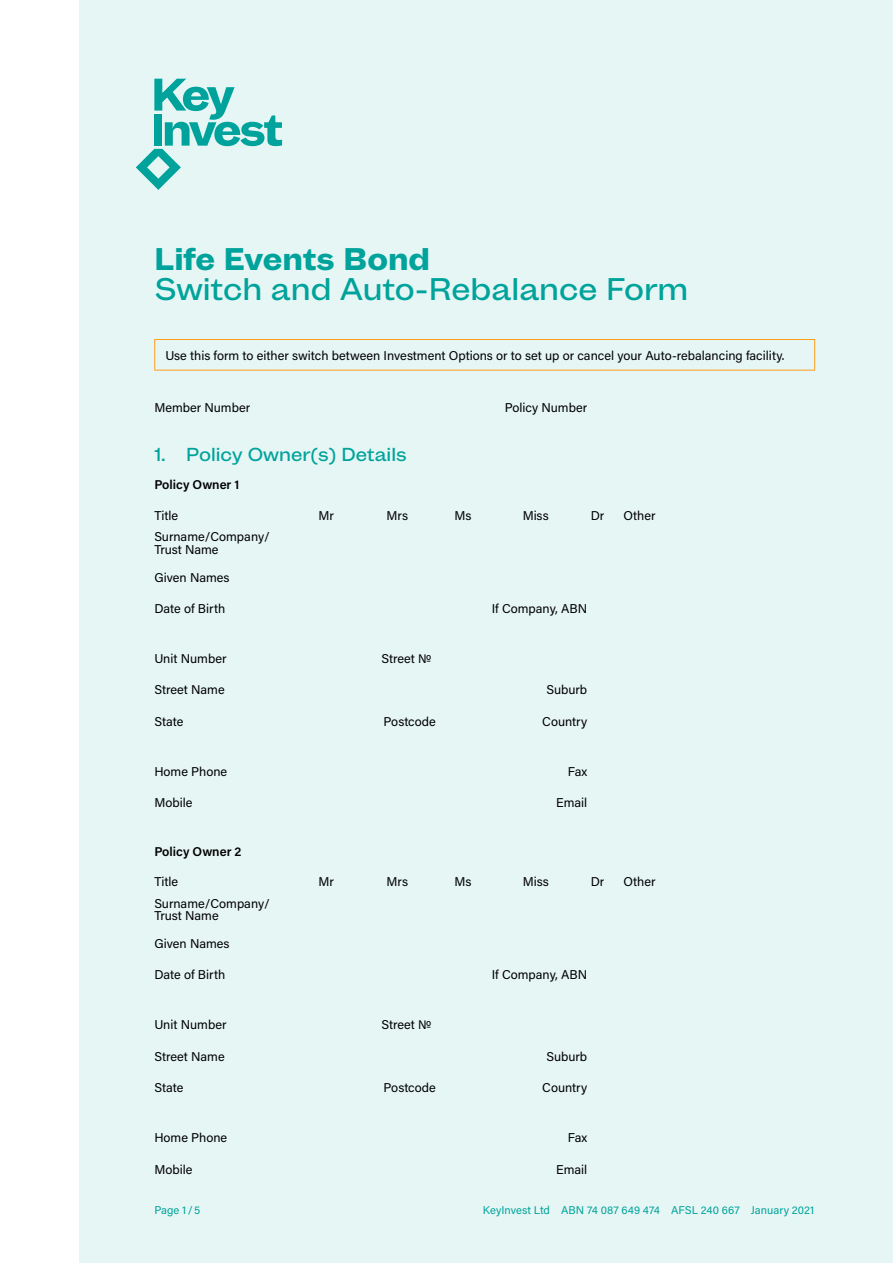
<style>
.page{position:relative;width:893px;height:1263px;background:#fff}
.page>*{position:absolute;margin:0;border:0;box-sizing:border-box;transform-origin:0 0}
.t1{font:500 30px "Mint Grotesk V1.1";color:#00a39b}
.t2{font:800 30px "Mint Grotesk V1.1";color:#00a39b}
.t3{font:500 18px "Mint Grotesk V1.1";color:#00a39b}
.t4{font:12.75px/12.8px "Acumin Pro";color:#000}
.t5{font:600 12.75px "Acumin Pro";color:#000}
.t6{font:11.25px "Acumin Pro";color:#00a39b}
</style>
<div class="page">
<div style="left:79px;top:0;width:814px;height:1263px;background:#e6f6f5"></div>
<svg style="left:136px;top:79px;width:146px;height:111px"></svg>
<hr style="left:154px;top:339px;width:661px;height:1px;background:#ff9e1b">
<hr style="left:154px;top:340px;width:1px;height:30px;background:#ff9e1b">
<hr style="left:814px;top:340px;width:1px;height:30px;background:#ff9e1b">
<hr style="left:154px;top:370px;width:661px;height:1px;background:#ff9e1b">
<h1 class="t2" style="left:154px;top:240px;width:277px">Life Events Bond</h1>
<h1 class="t1" style="left:154px;top:270px;width:535px">Switch and Auto-Rebalance Form</h1>
<p class="t4" style="left:165px;top:348px;width:620px">Use this form to either switch between Investment Options or to set up or cancel your Auto-rebalancing facility.</p>
<p class="t4" style="left:154px;top:400px;width:97px">Member Number</p>
<p class="t4" style="left:505px;top:400px;width:84px">Policy Number</p>
<h2 class="t3" style="left:154px;top:443px;width:254px">1. Policy Owner(s) Details</h2>
<p class="t5" style="left:154px;top:476px;width:87px">Policy Owner 1</p>
<p class="t4" style="left:154px;top:509px;width:25px">Title</p>
<p class="t4" style="left:319px;top:509px;width:17px">Mr</p>
<p class="t4" style="left:387px;top:509px;width:23px">Mrs</p>
<p class="t4" style="left:455px;top:509px;width:18px">Ms</p>
<p class="t4" style="left:523px;top:509px;width:28px">Miss</p>
<p class="t4" style="left:591px;top:509px;width:15px">Dr</p>
<p class="t4" style="left:623px;top:509px;width:34px">Other</p>
<p class="t4" style="left:154px;top:530px;width:117px">Surname/Company/<br>Trust Name</p>
<p class="t4" style="left:154px;top:570px;width:77px">Given Names</p>
<p class="t4" style="left:154px;top:602px;width:72px">Date of Birth</p>
<p class="t4" style="left:492px;top:602px;width:97px">If Company, ABN</p>
<p class="t4" style="left:154px;top:651px;width:74px">Unit Number</p>
<p class="t4" style="left:381px;top:651px;width:52px">Street №</p>
<p class="t4" style="left:154px;top:683px;width:72px">Street Name</p>
<p class="t4" style="left:546px;top:683px;width:42px">Suburb</p>
<p class="t4" style="left:154px;top:715px;width:31px">State</p>
<p class="t4" style="left:384px;top:715px;width:54px">Postcode</p>
<p class="t4" style="left:542px;top:715px;width:46px">Country</p>
<p class="t4" style="left:154px;top:764px;width:74px">Home Phone</p>
<p class="t4" style="left:568px;top:764px;width:21px">Fax</p>
<p class="t4" style="left:154px;top:796px;width:40px">Mobile</p>
<p class="t4" style="left:556px;top:796px;width:33px">Email</p>
<p class="t5" style="left:154px;top:842px;width:89px">Policy Owner 2</p>
<p class="t4" style="left:154px;top:875px;width:25px">Title</p>
<p class="t4" style="left:319px;top:875px;width:17px">Mr</p>
<p class="t4" style="left:387px;top:875px;width:23px">Mrs</p>
<p class="t4" style="left:455px;top:875px;width:18px">Ms</p>
<p class="t4" style="left:523px;top:875px;width:28px">Miss</p>
<p class="t4" style="left:591px;top:875px;width:15px">Dr</p>
<p class="t4" style="left:623px;top:875px;width:34px">Other</p>
<p class="t4" style="left:154px;top:896px;width:117px">Surname/Company/<br>Trust Name</p>
<p class="t4" style="left:154px;top:936px;width:77px">Given Names</p>
<p class="t4" style="left:154px;top:968px;width:72px">Date of Birth</p>
<p class="t4" style="left:492px;top:968px;width:97px">If Company, ABN</p>
<p class="t4" style="left:154px;top:1018px;width:74px">Unit Number</p>
<p class="t4" style="left:381px;top:1018px;width:52px">Street №</p>
<p class="t4" style="left:154px;top:1049px;width:72px">Street Name</p>
<p class="t4" style="left:546px;top:1049px;width:42px">Suburb</p>
<p class="t4" style="left:154px;top:1081px;width:31px">State</p>
<p class="t4" style="left:384px;top:1081px;width:54px">Postcode</p>
<p class="t4" style="left:542px;top:1081px;width:46px">Country</p>
<p class="t4" style="left:154px;top:1130px;width:74px">Home Phone</p>
<p class="t4" style="left:568px;top:1130px;width:21px">Fax</p>
<p class="t4" style="left:154px;top:1162px;width:40px">Mobile</p>
<p class="t4" style="left:556px;top:1162px;width:33px">Email</p>
<p class="t6" style="left:154px;top:1202px;width:47px">Page 1 /5</p>
<p class="t6" style="left:483px;top:1202px;width:333px">KeyInvest Ltd ABN 74 087 649 474 AFSL 240 667 January 2021</p>
</div>
